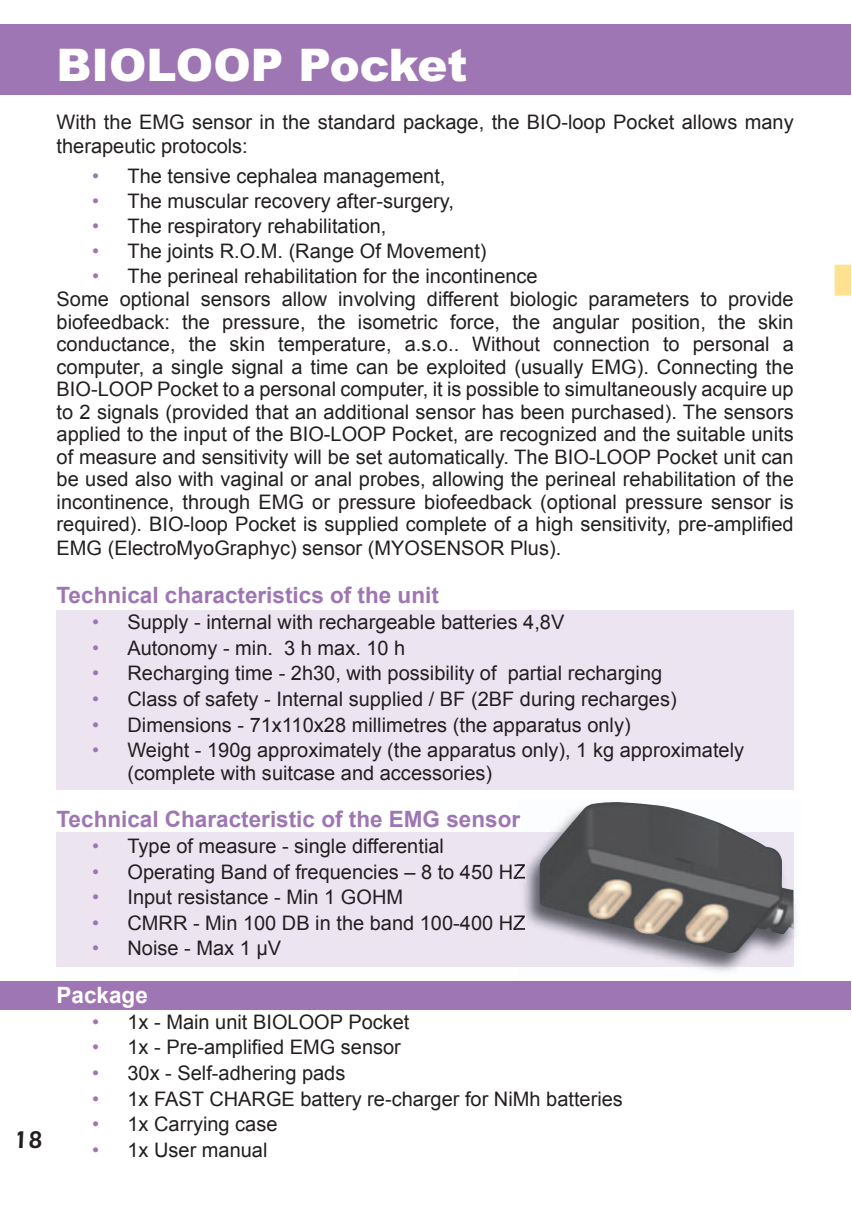
<style>
.page{position:relative;width:852px;height:1205px;background:#fff}
.page>*{position:absolute;margin:0;border:0;box-sizing:border-box;transform-origin:0 0}
.t1{font:900 45px "Arial";color:#fff}
.t2{font:600 25px "Itc Eras";color:#231f20;scale:.9 1}
.t3{font:700 22.5px "Arial";color:#9e76b3}
.t4{font:700 22.5px "Arial";color:#fff}
.t5{font:20px/22.8px "Arial";color:#231f20}
.s1{color:#9e76b3}
</style>
<div class="page">
<div style="left:0;top:980px;width:850px;height:29px;background:#9e76b3"></div>
<div style="left:57px;top:832px;width:737px;height:134px;background:#ece5f1"></div>
<div style="left:57px;top:610px;width:737px;height:179px;background:#ece5f1"></div>
<div style="left:0;top:24px;width:850px;height:71px;background:#9e76b3"></div>
<img style="left:521px;top:846px;width:273px;height:120px">
<img style="left:518px;top:864px;width:7px;height:18px">
<img style="left:518px;top:915px;width:7px;height:15px">
<img style="left:538px;top:800px;width:255px;height:154px">
<div style="left:834px;top:265px;width:16px;height:31px;background:#ffe192"></div>
<p class="t2" style="left:14px;top:1125px;width:33px">18</p>
<h1 class="t1" style="left:57px;top:32px;width:412px">BIOLOOP Pocket</h1>
<p class="t5" style="left:57px;top:110px;width:738px;line-height:23.8px">With the EMG sensor in the standard package, the BIO-loop Pocket allows many therapeutic protocols:</p>
<p class="t5" style="left:92px;top:164px;width:355px"><span class="s1">•</span> The tensive cephalea management,</p>
<p class="t5" style="left:92px;top:189px;width:363px"><span class="s1">•</span> The muscular recovery after-surgery,</p>
<p class="t5" style="left:92px;top:214px;width:296px"><span class="s1">•</span> The respiratory rehabilitation,</p>
<p class="t5" style="left:92px;top:239px;width:396px"><span class="s1">•</span> The joints R.O.M. (Range Of Movement)</p>
<p class="t5" style="left:57px;top:264px;width:738px;text-indent:35px"><span class="s1">•</span> The perineal rehabilitation for the incontinence<br>Some optional sensors allow involving different biologic parameters to provide biofeedback: the pressure, the isometric force, the angular position, the skin conductance, the skin temperature, a.s.o.. Without connection to personal a computer, a single signal a time can be exploited (usually EMG). Connecting the BIO-LOOP Pocket to a personal computer, it is possible to simultaneously acquire up to 2 signals (provided that an additional sensor has been purchased). The sensors applied to the input of the BIO-LOOP Pocket, are recognized and the suitable units of measure and sensitivity will be set automatically. The BIO-LOOP Pocket unit can be used also with vaginal or anal probes, allowing the perineal rehabilitation of the incontinence, through EMG or pressure biofeedback (optional pressure sensor is required). BIO-loop Pocket is supplied complete of a high sensitivity, pre-amplified EMG (ElectroMyoGraphyc) sensor (MYOSENSOR Plus).</p>
<p class="t3" style="left:57px;top:582px;width:384px">Technical characteristics of the unit</p>
<p class="t5" style="left:92px;top:610px;width:474px"><span class="s1">•</span> Supply - internal with rechargeable batteries 4,8V</p>
<p class="t5" style="left:92px;top:636px;width:315px"><span class="s1">•</span> Autonomy - min. 3 h max. 10 h</p>
<p class="t5" style="left:92px;top:662px;width:572px"><span class="s1">•</span> Recharging time - 2h30, with possibility of partial recharging</p>
<p class="t5" style="left:92px;top:687px;width:586px"><span class="s1">•</span> Class of safety - Internal supplied / BF (2BF during recharges)</p>
<p class="t5" style="left:92px;top:713px;width:540px"><span class="s1">•</span> Dimensions - 71x110x28 millimetres (the apparatus only)</p>
<p class="t5" style="left:127px;top:739px;width:618px;text-indent:-35px"><span class="s1">•</span> Weight - 190g approximately (the apparatus only), 1 kg approximately (complete with suitcase and accessories)</p>
<p class="t3" style="left:57px;top:806px;width:465px">Technical Characteristic of the EMG sensor</p>
<p class="t5" style="left:92px;top:834px;width:353px"><span class="s1">•</span> Type of measure - single differential</p>
<p class="t5" style="left:92px;top:860px;width:435px"><span class="s1">•</span> Operating Band of frequencies – 8 to 450 HZ</p>
<p class="t5" style="left:92px;top:885px;width:313px"><span class="s1">•</span> Input resistance - Min 1 GOHM</p>
<p class="t5" style="left:92px;top:911px;width:435px"><span class="s1">•</span> CMRR - Min 100 DB in the band 100-400 HZ</p>
<p class="t5" style="left:92px;top:937px;width:191px"><span class="s1">•</span> Noise - Max 1 µV</p>
<p class="t4" style="left:57px;top:982px;width:93px">Package</p>
<p class="t5" style="left:92px;top:1010px;width:319px"><span class="s1">•</span> 1x - Main unit BIOLOOP Pocket</p>
<p class="t5" style="left:92px;top:1035px;width:310px"><span class="s1">•</span> 1x - Pre-amplified EMG sensor</p>
<p class="t5" style="left:92px;top:1061px;width:255px"><span class="s1">•</span> 30x - Self-adhering pads</p>
<p class="t5" style="left:92px;top:1087px;width:532px"><span class="s1">•</span> 1x FAST CHARGE battery re-charger for NiMh batteries</p>
<p class="t5" style="left:92px;top:1112px;width:187px"><span class="s1">•</span> 1x Carrying case</p>
<p class="t5" style="left:92px;top:1138px;width:177px"><span class="s1">•</span> 1x User manual</p>
</div>
